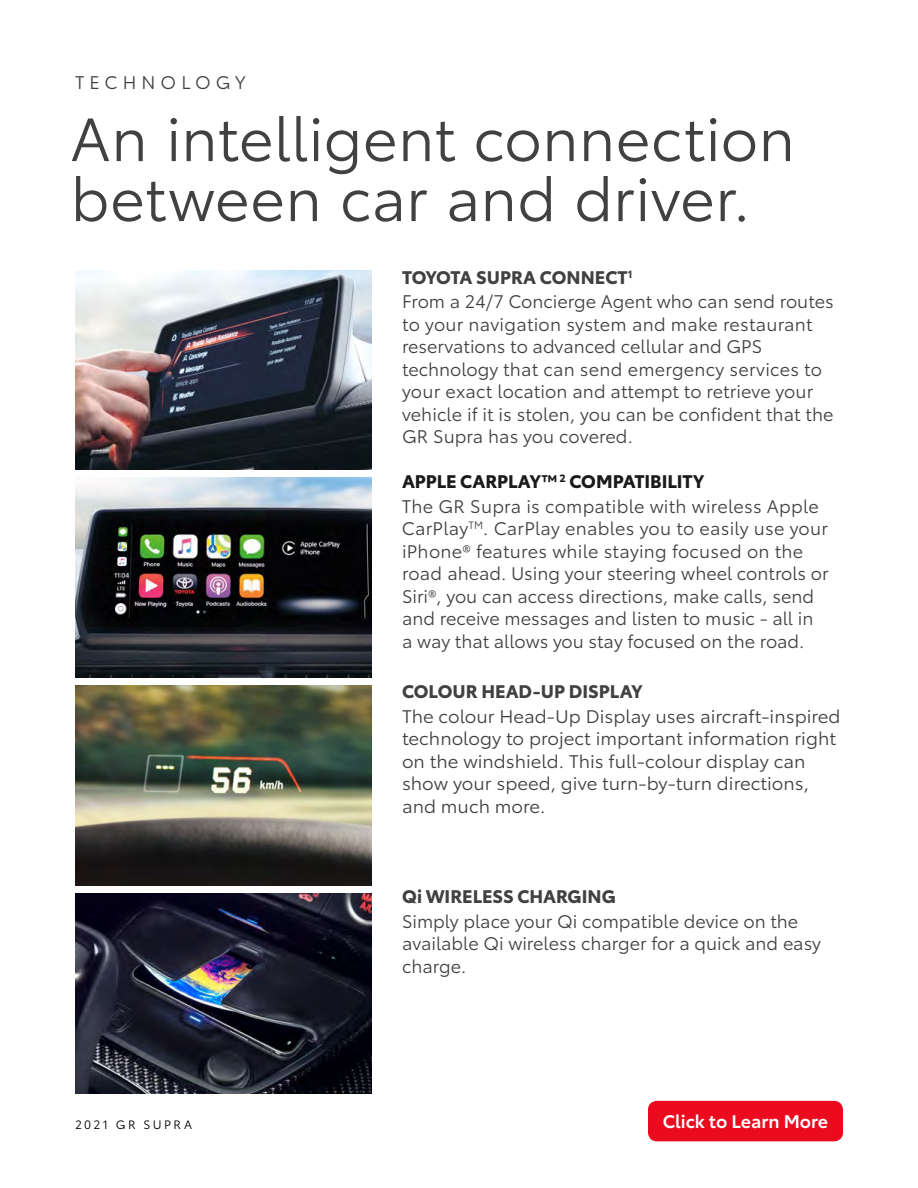
<style>
.page{position:relative;width:918px;height:1188px;background:#fff}
.page>*{position:absolute;margin:0;border:0;box-sizing:border-box;transform-origin:0 0}
.t1{font:60px/60px "Toyota Type";letter-spacing:.005em;color:#414042}
.t2{font:18px/22.5px "Toyota Type";color:#414042}
.t3{font:700 18px "Toyota Type";color:#414042}
.t4{font:600 18px "Toyota Type";color:#fff}
.t5{font:18px "Toyota Type";letter-spacing:.28em;color:#414042}
.t6{font:12px "Toyota Type";letter-spacing:.2em;color:#000}
.s1{font-weight:700}
.s2{font-weight:700;color:#1a1a1a}
</style>
<div class="page">
<img style="left:75px;top:270px;width:297px;height:200px">
<img style="left:75px;top:686px;width:297px;height:200px">
<img style="left:75px;top:478px;width:297px;height:200px">
<img style="left:75px;top:894px;width:297px;height:200px">
<div style="left:648px;top:1101px;width:195px;height:40px;background:#eb0a1e;border-radius:9px"></div>
<p class="t5" style="left:75px;top:69px;width:172px">TECHNOLOGY</p>
<h1 class="t1" style="left:70px;top:105px;width:726px">An intelligent connection between car and driver.</h1>
<p class="t2" style="left:402px;top:263px;width:433px;line-height:24.6px"><span class="s1">TOYOTA SUPRA CONNECT</span><sup>1<br></sup>From a 24/7 Concierge Agent who can send routes</p>
<p class="t2" style="left:402px;top:312px;width:433px">to your navigation system and make restaurant reservations to advanced cellular and GPS technology that can send emergency services to your exact location and attempt to retrieve your vehicle if it is stolen, you can be confident that the GR Supra has you covered.</p>
<p class="t2" style="left:402px;top:468px;width:418px;line-height:24.6px"><span class="s2">APPLE CARPLAY™</span> <sup>2</sup> <span class="s2">COMPATIBILITY<br></span>The GR Supra is compatible with wireless Apple</p>
<p class="t2" style="left:402px;top:516px;width:428px">CarPlay<sup>TM</sup>. CarPlay enables you to easily use your iPhone® features while staying focused on the road ahead. Using your steering wheel controls or Siri®, you can access directions, make calls, send and receive messages and listen to music - all in<br>a way that allows you stay focused on the road.</p>
<p class="t3" style="left:402px;top:678px;width:242px">COLOUR HEAD-UP DISPLAY</p>
<p class="t2" style="left:402px;top:704px;width:440px">The colour Head-Up Display uses aircraft-inspired technology to project important information right on the windshield. This full-colour display can show your speed, give turn-by-turn directions, and much more.</p>
<p class="t3" style="left:402px;top:882px;width:215px">Qi WIRELESS CHARGING</p>
<p class="t2" style="left:402px;top:909px;width:421px">Simply place your Qi compatible device on the available Qi wireless charger for a quick and easy charge.</p>
<p class="t6" style="left:75px;top:1116px;width:119px">2021 GR SUPRA</p>
<p class="t4" style="left:663px;top:1108px;width:167px">Click to Learn More</p>
</div>
